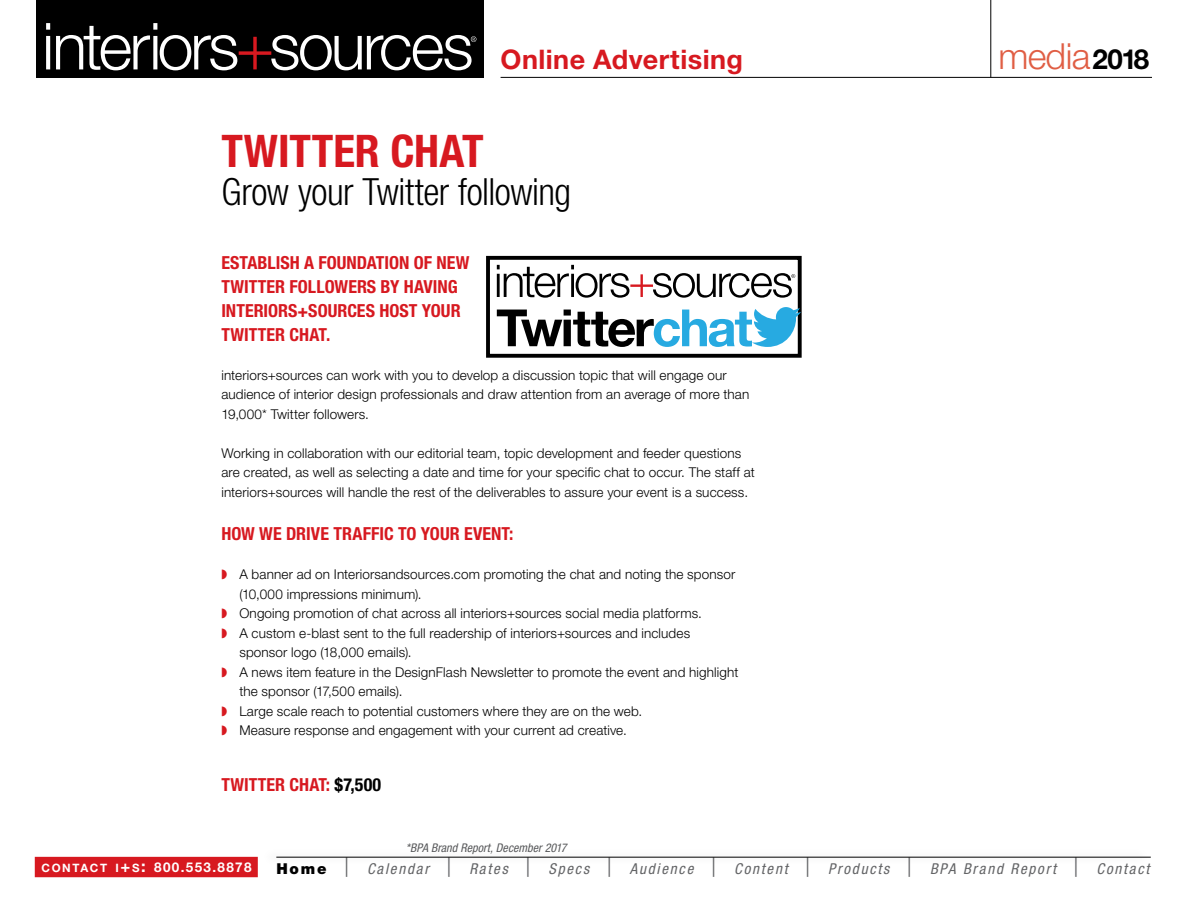
<style>
.page{position:relative;width:1188px;height:918px;background:#fff}
.page>*{position:absolute;margin:0;border:0;box-sizing:border-box;transform-origin:0 0}
.t1{font:700 condensed 45px "Helvetica Neue LT Std";color:#d71920}
.t2{font:300 condensed 37.5px "Helvetica Neue LT Std";letter-spacing:-.015em;color:#000}
.t3{font:300 36px "Helvetica Neue LT Std";letter-spacing:-.02em;color:#e05e44}
.t4{font:700 27px "Helvetica Neue LT Std";letter-spacing:.015em;color:#d71920}
.t5{font:700 condensed 18px/24px "Helvetica Neue LT Std";color:#d71920}
.t6{font:italic condensed 15px "Helvetica Neue LT Std";letter-spacing:.12em;color:#636466}
.t7{font:300 13.5px/19.5px "Helvetica Neue LT Std";letter-spacing:.01em;color:#000}
.t8{font:700 13.5px "Helvetica Neue LT Std";letter-spacing:.1em;color:#fff}
.t9{font:italic condensed 12px "Helvetica Neue LT Std";letter-spacing:.005em;color:#58595b}
.s1{font-weight:700;font-size:27.75px;color:#000}
.s2{color:#000}
.s3{font-size:11.55px}
.s4{font-size:16.5px}
.s5{font-weight:900;font-style:normal;font-stretch:normal;color:#000}
.s6{font-size:18px}
</style>
<div class="page">
<hr style="left:990px;top:0;width:1px;height:77px;background:#000">
<hr style="left:501px;top:77px;width:651px;height:1px;background:#000">
<div style="left:36px;top:0;width:447px;height:78px;background:#000"></div>
<svg style="left:46px;top:23px;width:430px;height:47px"></svg>
<div style="left:262px;top:849px;width:888px;height:17px;background:#000;opacity:.35"></div>
<hr style="left:276px;top:857px;width:875px;height:1px;background:#000">
<div style="left:35px;top:857px;width:223px;height:20px;background:#d71920"></div>
<svg style="left:486px;top:256px;width:316px;height:102px"></svg>
<h3 class="t4" style="left:501px;top:43px;width:244px">Online Advertising</h3>
<h3 class="t3" style="left:999px;top:35px;width:152px">media<span class="s1">2018</span></h3>
<h1 class="t1" style="left:221px;top:124px;width:264px">TWITTER CHAT</h1>
<h2 class="t2" style="left:221px;top:170px;width:351px">Grow your Twitter following</h2>
<h3 class="t5" style="left:221px;top:250px;width:250px">ESTABLISH A FOUNDATION OF NEW<br>TWITTER FOLLOWERS BY HAVING<br>INTERIORS+SOURCES HOST YOUR<br>TWITTER CHAT.</h3>
<p class="t7" style="left:221px;top:365px;width:529px">interiors+sources can work with you to develop a discussion topic that will engage our audience of interior design professionals and draw attention from an average of more than<br>19,000* Twitter followers.</p>
<p class="t7" style="left:221px;top:443px;width:535px">Working in collaboration with our editorial team, topic development and feeder questions are created, as well as selecting a date and time for your specific chat to occur. The staff at interiors+sources will handle the rest of the deliverables to assure your event is a success.</p>
<h3 class="t5" style="left:221px;top:522px;width:293px">HOW WE DRIVE TRAFFIC TO YOUR EVENT:</h3>
<p class="t7" style="left:239px;top:564px;width:500px">A banner ad on Interiorsandsources.com promoting the chat and noting the sponsor (10,000 impressions minimum).<br>Ongoing promotion of chat across all interiors+sources social media platforms.<br>A custom e-blast sent to the full readership of interiors+sources and includes sponsor logo (18,000 emails).<br>A news item feature in the DesignFlash Newsletter to promote the event and highlight the sponsor (17,500 emails).<br>Large scale reach to potential customers where they are on the web.<br>Measure response and engagement with your current ad creative.</p>
<h3 class="t5" style="left:221px;top:772px;width:161px">TWITTER CHAT: <span class="s2">$7,500</span></h3>
<p class="t9" style="left:406px;top:841px;width:162px">*BPA Brand Report, December 2017</p>
<p class="t8" style="left:41px;top:858px;width:212px"><span class="s3">CONTACT I</span><span class="s4">+</span><span class="s3">S</span><span class="s4">:</span> 800.553.8878</p>
<p class="t6" style="left:276px;top:860px;width:875px"><span class="s5">Home</span> <span class="s6">|</span> Calendar <span class="s6">|</span> Rates <span class="s6">|</span> Specs <span class="s6">|</span> Audience <span class="s6">|</span> Content <span class="s6">|</span> Products <span class="s6">|</span> BPA Brand Report <span class="s6">|</span> Contact</p>
</div>
